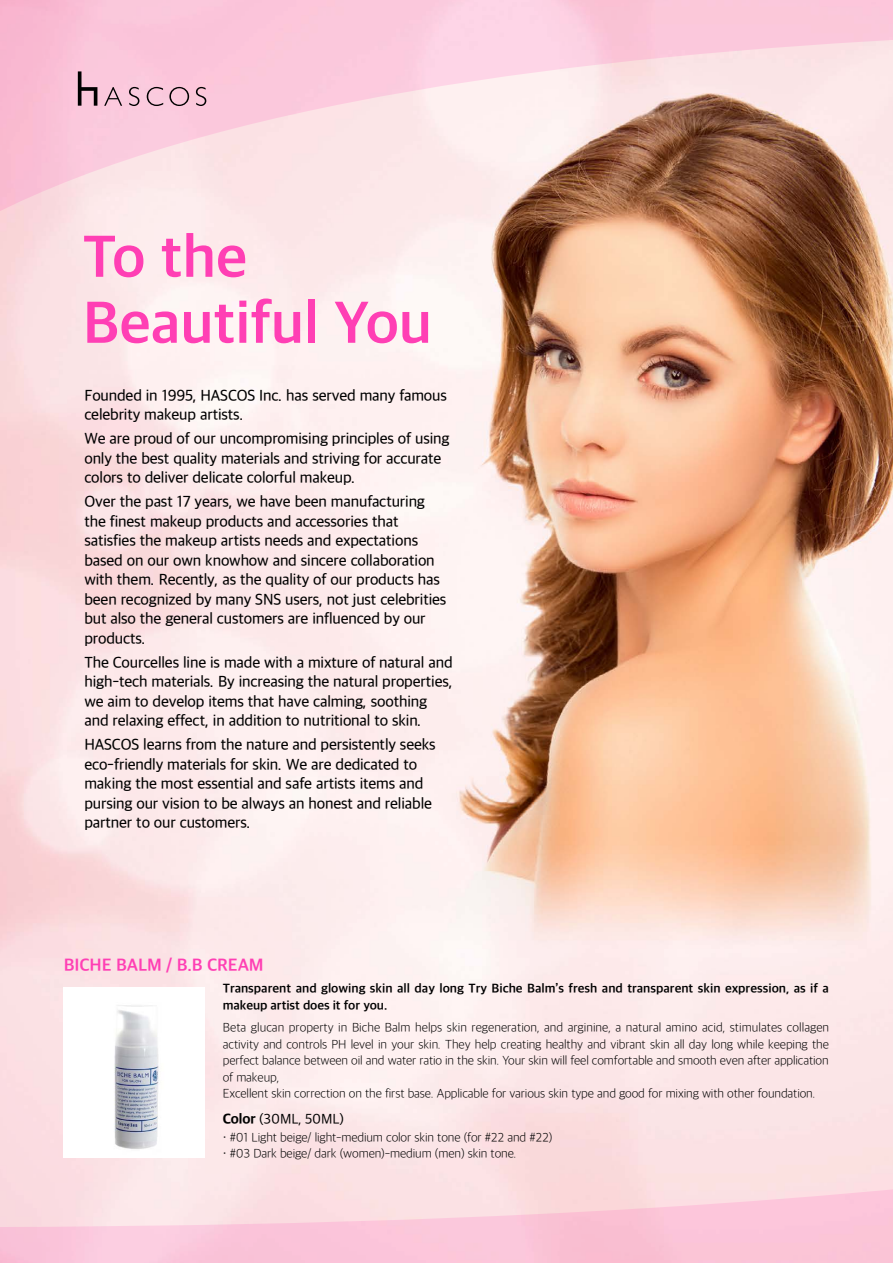
<style>
.page{position:relative;width:893px;height:1263px;background:#fff}
.page>*{position:absolute;margin:0;border:0;box-sizing:border-box;transform-origin:0 0}
.t1{font:56.25px/66px "SD Gothic Neoa g Bd";letter-spacing:-.01em;color:#ff3fb4}
.t2{font:16.5px "SD Gothic Neoa g Bd";letter-spacing:-.01em;color:#ff3fb4}
.t3{font:15px/19.5px "SD Gothic Neoa e Md";letter-spacing:-.01em;color:#000}
.t4{font:13.5px "SD Gothic Neoa d Rg";letter-spacing:-.01em;color:#000}
.t5{font:12px/16.5px "SD Gothic Neoa b Ult Lt";letter-spacing:-.01em;color:#000}
.t6{font:12px/16.5px "SD Gothic Neoa g Bd";color:#000}
.s1{font-family:"SD Gothic Neoa h Ex Bd"}
.s2{font-family:"SD Gothic Neoa d Rg"}
</style>
<div class="page">
<img style="left:0;top:218px;width:893px;height:769px">
<svg style="left:0;top:0;width:893px;height:218px;background:#e9c2c7"></svg>
<svg style="left:0;top:987px;width:893px;height:276px;background:#fbdee4"></svg>
<svg style="left:104px;top:87px;width:18px;height:19px"></svg>
<svg style="left:129px;top:87px;width:10px;height:19px"></svg>
<svg style="left:147px;top:87px;width:16px;height:19px"></svg>
<svg style="left:169px;top:87px;width:20px;height:19px"></svg>
<svg style="left:196px;top:87px;width:10px;height:19px"></svg>
<svg style="left:78px;top:71px;width:19px;height:35px"></svg>
<img style="left:64px;top:987px;width:140px;height:170px">
<h1 class="t1" style="left:82px;top:225px;width:351px">To the<br>Beautiful You</h1>
<p class="t3" style="left:84px;top:385px;width:364px">Founded in 1995, HASCOS Inc. has served many famous celebrity makeup artists.</p>
<p class="t3" style="left:84px;top:429px;width:367px">We are proud of our uncompromising principles of using only the best quality materials and striving for accurate colors to deliver delicate colorful makeup.</p>
<p class="t3" style="left:84px;top:492px;width:364px">Over the past 17 years, we have been manufacturing the finest makeup products and accessories that satisfies the makeup artists needs and expectations based on our own knowhow and sincere collaboration with them. Recently, as the quality of our products has been recognized by many SNS users, not just celebrities but also the general customers are influenced by our products.</p>
<p class="t3" style="left:84px;top:652px;width:370px">The Courcelles line is made with a mixture of natural and high-tech materials. By increasing the natural properties, we aim to develop items that have calming, soothing and relaxing effect, in addition to nutritional to skin.</p>
<p class="t3" style="left:84px;top:735px;width:353px">HASCOS learns from the nature and persistently seeks eco-friendly materials for skin. We are dedicated to making the most essential and safe artists items and pursing our vision to be always an honest and reliable partner to our customers.</p>
<p class="t2" style="left:64px;top:957px;width:201px">BICHE BALM / B.B CREAM</p>
<p class="t6" style="left:223px;top:980px;width:608px">Transparent and glowing skin all day long Try Biche Balm’s fresh and transparent skin expression, as if a makeup artist does it for you.</p>
<p class="t5" style="left:223px;top:1019px;width:608px">Beta glucan property in Biche Balm helps skin regeneration, and arginine, a natural amino acid, stimulates collagen activity and controls PH level in your skin. They help creating healthy and vibrant skin all day long while keeping the perfect balance between oil and water ratio in the skin. Your skin will feel comfortable and smooth even after application of makeup,<br>Excellent skin correction on the first base. Applicable for various skin type and good for mixing with other foundation.</p>
<p class="t4" style="left:223px;top:1112px;width:123px"><span class="s1">Color</span> (30ML, 50ML)</p>
<p class="t5" style="left:223px;top:1129px;width:331px"><span class="s2">·</span> #01 Light beige/ light-medium color skin tone (for #22 and #22) <span class="s2">·</span> #03 Dark beige/ dark (women)-medium (men) skin tone.</p>
</div>
